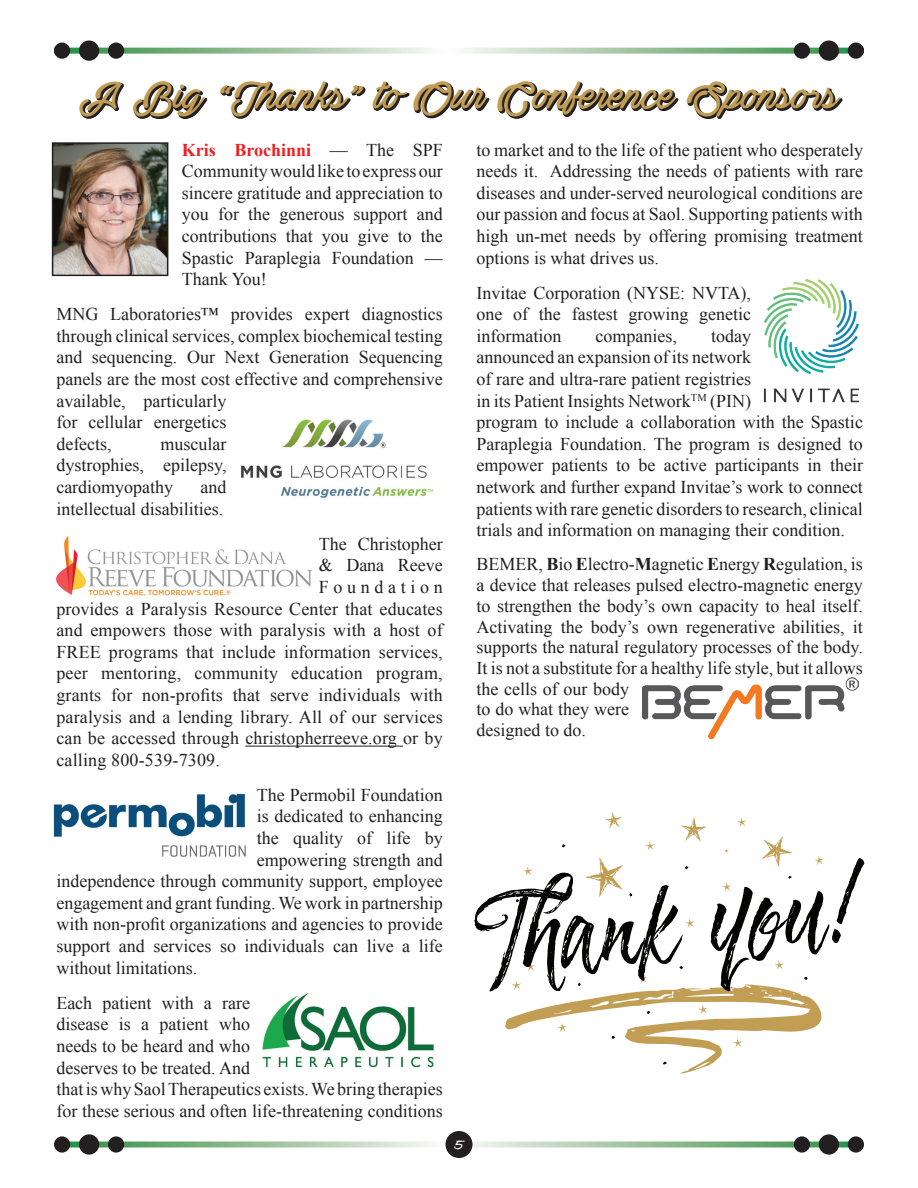
<style>
.page{position:relative;width:918px;height:1188px;background:#fff}
.page>*{position:absolute;margin:0;border:0;box-sizing:border-box;transform-origin:0 0}
.t1{font:43.5px "Actonia PERSONALUSE";color:#231f20}
.t2{font:18px/21.6px "Times New Roman";color:#231f20;text-align:justify}
.t3{font:18px "Times New Roman";letter-spacing:.26em;color:#231f20}
.t4{font:16.5px "Bradley Hand ITCTT Bold";color:#fff;scale:.9 1}
.s1{font-weight:700;color:#ee1f23}
.s2{font-weight:700}
</style>
<div class="page">
<svg style="left:69px;top:1142px;width:780px;height:6px;background:#a4c8a6"></svg>
<div style="left:446px;top:1131px;width:26px;height:27px;background:#231f20;border-radius:50%"></div>
<div style="left:54px;top:1136px;width:16px;height:17px;background:#231f20;border-radius:50%"></div>
<div style="left:79px;top:1134px;width:20px;height:21px;background:#231f20;border-radius:50%"></div>
<div style="left:108px;top:1136px;width:16px;height:17px;background:#231f20;border-radius:50%"></div>
<div style="left:794px;top:1136px;width:16px;height:17px;background:#231f20;border-radius:50%"></div>
<div style="left:819px;top:1134px;width:20px;height:21px;background:#231f20;border-radius:50%"></div>
<div style="left:848px;top:1136px;width:16px;height:17px;background:#231f20;border-radius:50%"></div>
<svg style="left:70px;top:48px;width:778px;height:6px;background:#b1d0b2"></svg>
<div style="left:54px;top:43px;width:16px;height:16px;background:#231f20;border-radius:50%"></div>
<div style="left:79px;top:40px;width:20px;height:21px;background:#231f20;border-radius:50%"></div>
<div style="left:108px;top:43px;width:16px;height:16px;background:#231f20;border-radius:50%"></div>
<div style="left:794px;top:43px;width:16px;height:16px;background:#231f20;border-radius:50%"></div>
<div style="left:819px;top:40px;width:20px;height:21px;background:#231f20;border-radius:50%"></div>
<div style="left:848px;top:43px;width:16px;height:16px;background:#231f20;border-radius:50%"></div>
<hr style="left:245px;top:746px;width:158px;height:1px;background:#231f20">
<svg style="left:80px;top:82px;width:44px;height:37px"></svg>
<svg style="left:134px;top:82px;width:232px;height:37px"></svg>
<svg style="left:373px;top:82px;width:117px;height:37px"></svg>
<svg style="left:498px;top:81px;width:181px;height:38px"></svg>
<svg style="left:687px;top:47px;width:157px;height:72px"></svg>
<img style="left:241px;top:419px;width:192px;height:79px">
<img style="left:55px;top:536px;width:257px;height:60px">
<img style="left:53px;top:793px;width:193px;height:64px">
<img style="left:262px;top:992px;width:172px;height:76px">
<img style="left:55px;top:145px;width:110px;height:128px">
<div style="left:52px;top:142px;width:116px;height:134px;border:2px solid #231f20"></div>
<img style="left:643px;top:677px;width:215px;height:62px">
<img style="left:763px;top:279px;width:97px;height:124px">
<svg style="left:474px;top:812px;width:390px;height:262px"></svg>
<h1 class="t1" style="left:81px;top:75px;width:760px">A Big “Thanks” to Our Conference Sponsors</h1>
<p class="t2" style="left:182px;top:138px;width:262px"><span class="s1">Kris Brochinni</span> — The SPF Community would like to express our sincere gratitude and appreciation to you for the generous support and contributions that you give to the Spastic Paraplegia Foundation — Thank You!</p>
<p class="t2" style="left:56px;top:303px;width:388px;text-align:left">MNG Laboratories™ provides expert diagnostics through clinical services, complex biochemical testing and sequencing. Our Next Generation Sequencing panels are the most cost effective and comprehensive available, particularly<br>for cellular energetics<br>defects,</p>
<p class="t2" style="left:56px;top:433px;width:172px;text-indent:104px">muscular dystrophies, epilepsy, cardiomyopathy</p>
<p class="t2" style="left:56px;top:476px;width:172px;text-align:right">and<br>intellectual disabilities.</p>
<p class="t2" style="left:319px;top:533px;width:125px">The Christopher</p>
<p class="t2" style="left:319px;top:554px;width:125px">&amp; Dana Reeve</p>
<p class="t3" style="left:319px;top:575px;width:125px">Foundation</p>
<p class="t2" style="left:56px;top:597px;width:388px">provides a Paralysis Resource Center that educates</p>
<p class="t2" style="left:56px;top:619px;width:388px">and empowers those with paralysis with a host of</p>
<p class="t2" style="left:56px;top:641px;width:388px">FREE programs that include information services,</p>
<p class="t2" style="left:56px;top:662px;width:388px">peer mentoring, community education program,</p>
<p class="t2" style="left:56px;top:684px;width:388px">grants for non-profits that serve individuals with</p>
<p class="t2" style="left:56px;top:705px;width:388px">paralysis and a lending library. All of our services</p>
<p class="t2" style="left:56px;top:727px;width:388px">can be accessed through christopherreeve.org or by</p>
<p class="t2" style="left:56px;top:749px;width:165px">calling 800-539-7309.</p>
<p class="t2" style="left:257px;top:784px;width:187px">The Permobil Foundation</p>
<p class="t2" style="left:257px;top:805px;width:187px">is dedicated to enhancing</p>
<p class="t2" style="left:257px;top:827px;width:187px">the quality of life by</p>
<p class="t2" style="left:257px;top:849px;width:187px">empowering strength and</p>
<p class="t2" style="left:56px;top:870px;width:388px">independence through community support, employee</p>
<p class="t2" style="left:56px;top:892px;width:388px">engagement and grant funding. We work in partnership</p>
<p class="t2" style="left:56px;top:913px;width:388px">with non-profit organizations and agencies to provide</p>
<p class="t2" style="left:56px;top:935px;width:388px">support and services so individuals can live a life</p>
<p class="t2" style="left:56px;top:957px;width:143px">without limitations.</p>
<p class="t2" style="left:56px;top:992px;width:388px;text-align:left">Each patient with a rare<br>disease is a patient who<br>needs to be heard and who<br>deserves to be treated. And<br>that is why Saol Therapeutics exists. We bring therapies for these serious and often life-threatening conditions</p>
<p class="t4" style="left:454px;top:1135px;width:12px">5</p>
<p class="t2" style="left:477px;top:138px;width:388px">to market and to the life of the patient who desperately needs it. Addressing the needs of patients with rare diseases and under-served neurological conditions are our passion and focus at Saol. Supporting patients with high un-met needs by offering promising treatment options is what drives us.</p>
<p class="t2" style="left:477px;top:282px;width:276px">Invitae Corporation (NYSE: NVTA), one of the fastest growing genetic information</p>
<p class="t2" style="left:477px;top:325px;width:388px;text-align:left;text-indent:235px">today<br>announced an expansion of its network<br>of rare and ultra-rare patient registries<br>in its Patient Insights Network<sup>TM</sup> (PIN)<br>program to include a collaboration with the Spastic Paraplegia Foundation. The program is designed to empower patients to be active participants in their network and further expand Invitae’s work to connect patients with rare genetic disorders to research, clinical trials and information on managing their condition.</p>
<p class="t2" style="left:477px;top:554px;width:388px;line-height:20.7px;text-align:left">BEMER, <span class="s2">B</span>io <span class="s2">E</span>lectro-<span class="s2">M</span>agnetic <span class="s2">E</span>nergy <span class="s2">R</span>egulation, is a device that releases pulsed electro-magnetic energy to strengthen the body’s own capacity to heal itself.<br>Activating the body’s own regenerative abilities, it supports the natural regulatory processes of the body.<br>It is not a substitute for a healthy life style, but it allows the cells of our body<br>to do what they were<br>designed to do.</p>
<p class="t2" style="left:596px;top:325px;width:83px">companies,</p>
</div>
